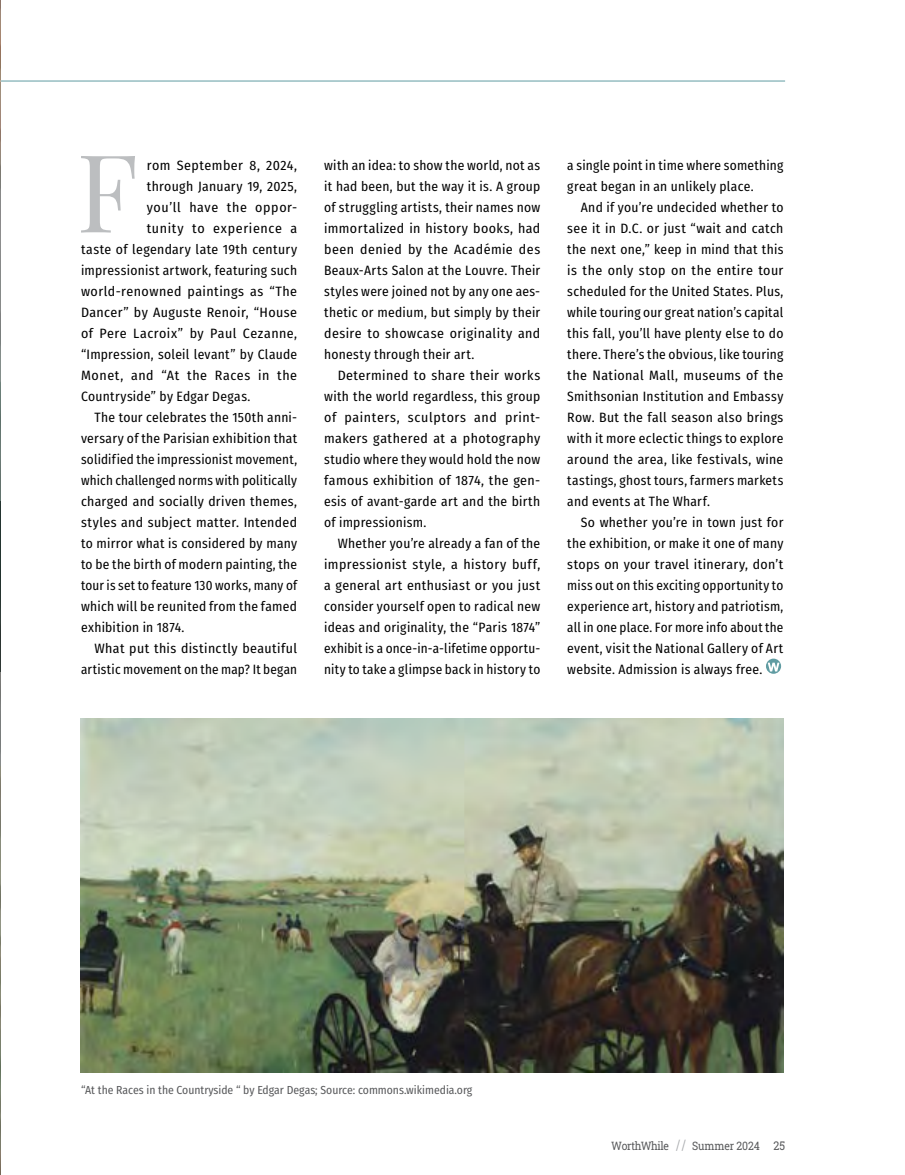
<style>
.page{position:relative;width:905px;height:1175px;background:#fff}
.page>*{position:absolute;margin:0;border:0;box-sizing:border-box;transform-origin:0 0}
.t1{font:108.15px "Playfair Display";color:#bcbec0}
.t2{font:13.5px/21px "Fira Sans Condensed";letter-spacing:.02em;color:#000;text-align:justify}
.t3{font:13.5px "Fira Sans Condensed";letter-spacing:.045em;color:#000}
.t4{font:13.5px "Fira Sans Condensed";letter-spacing:.04em;color:#000}
.t5{font:11.7px "Fira Sans Condensed";color:#58595b}
.t6{font:11.7px "Roboto Slab";letter-spacing:-.02em;color:#58595b;scale:.9 1}
.s1{font-size:14.55px;color:#a7a9ac}
.s2{font-size:12px}
</style>
<div class="page">
<hr style="left:0;top:81px;width:785px;height:1px;background:#609ca2">
<img style="left:0;top:0;width:1px;height:1174px">
<hr style="left:0;top:501px;width:1px;height:170px;background:#1c3833">
<svg style="left:766px;top:658px;width:15px;height:16px"></svg>
<svg style="left:767px;top:662px;width:12px;height:9px"></svg>
<img style="left:80px;top:718px;width:703px;height:354px">
<h1 class="t1" style="left:76px;top:107px;width:63px">F</h1>
<p class="t2" style="left:147px;top:154px;width:152px">rom September 8, 2024,</p>
<p class="t2" style="left:147px;top:175px;width:152px">through January 19, 2025,</p>
<p class="t3" style="left:147px;top:197px;width:152px">you’ll have the oppor-</p>
<p class="t3" style="left:147px;top:218px;width:152px">tunity to experience a</p>
<p class="t2" style="left:81px;top:238px;width:218px">taste of legendary late 19th century</p>
<p class="t2" style="left:81px;top:259px;width:217px">impressionist artwork, featuring such</p>
<p class="t2" style="left:81px;top:280px;width:217px">world-renowned paintings as “The</p>
<p class="t2" style="left:81px;top:301px;width:217px">Dancer” by Auguste Renoir, “House</p>
<p class="t2" style="left:81px;top:322px;width:218px">of Pere Lacroix” by Paul Cezanne,</p>
<p class="t2" style="left:81px;top:343px;width:218px">“Impression, soleil levant” by Claude</p>
<p class="t4" style="left:81px;top:365px;width:218px">Monet, and “At the Races in the</p>
<p class="t2" style="left:81px;top:385px;width:171px">Countryside” by Edgar Degas.</p>
<p class="t2" style="left:94px;top:406px;width:204px">The tour celebrates the 150th anni-</p>
<p class="t2" style="left:81px;top:427px;width:218px">versary of the Parisian exhibition that</p>
<p class="t2" style="left:81px;top:448px;width:217px">solidified the impressionist movement,</p>
<p class="t2" style="left:81px;top:469px;width:218px">which challenged norms with politically</p>
<p class="t2" style="left:81px;top:490px;width:217px">charged and socially driven themes,</p>
<p class="t2" style="left:81px;top:511px;width:217px">styles and subject matter. Intended</p>
<p class="t2" style="left:81px;top:532px;width:218px">to mirror what is considered by many</p>
<p class="t2" style="left:81px;top:553px;width:217px">to be the birth of modern painting, the</p>
<p class="t2" style="left:81px;top:574px;width:217px">tour is set to feature 130 works, many of</p>
<p class="t2" style="left:81px;top:595px;width:217px">which will be reunited from the famed</p>
<p class="t2" style="left:81px;top:616px;width:105px">exhibition in 1874.</p>
<p class="t2" style="left:94px;top:637px;width:204px">What put this distinctly beautiful</p>
<p class="t2" style="left:81px;top:658px;width:217px">artistic movement on the map? It began</p>
<p class="t2" style="left:324px;top:154px;width:218px">with an idea: to show the world, not as it had been, but the way it is. A group of struggling artists, their names now immortalized in history books, had been denied by the Académie des Beaux-Arts Salon at the Louvre. Their styles were joined not by any one aes&shy;thetic or medium, but simply by their desire to showcase originality and honesty through their art.</p>
<p class="t2" style="left:324px;top:364px;width:218px;text-indent:14px">Determined to share their works with the world regardless, this group of painters, sculptors and print&shy;makers gathered at a photography studio where they would hold the now famous exhibition of 1874, the gen&shy;esis of avant-garde art and the birth of impressionism.</p>
<p class="t2" style="left:324px;top:532px;width:218px;text-indent:14px">Whether you’re already a fan of the impressionist style, a history buff, a general art enthusiast or you just consider yourself open to radical new ideas and originality, the “Paris 1874” exhibit is a once-in-a-lifetime opportu&shy;nity to take a glimpse back in history to</p>
<p class="t2" style="left:567px;top:154px;width:218px">a single point in time where something great began in an unlikely place.</p>
<p class="t2" style="left:567px;top:196px;width:218px;text-indent:14px">And if you’re undecided whether to see it in D.C. or just “wait and catch the next one,” keep in mind that this is the only stop on the entire tour scheduled for the United States. Plus, while touring our great nation’s capital this fall, you’ll have plenty else to do there. There’s the obvious, like touring the National Mall, museums of the Smithsonian Institution and Embassy Row. But the fall season also brings with it more eclectic things to explore around the area, like festivals, wine tastings, ghost tours, farmers markets and events at The Wharf.</p>
<p class="t2" style="left:567px;top:511px;width:218px;text-indent:14px">So whether you’re in town just for the exhibition, or make it one of many stops on your travel itinerary, don’t miss out on this exciting opportunity to experience art, history and patriotism, all in one place. For more info about the event, visit the National Gallery of Art website. Admission is always free.</p>
<p class="t5" style="left:81px;top:1081px;width:393px">“At the Races in the Countryside “ by Edgar Degas; Source: commons.wikimedia.org</p>
<p class="t6" style="left:611px;top:1137px;width:194px">WorthWhile <span class="s1">//</span> Summer 2024 <span class="s2">25</span></p>
</div>
